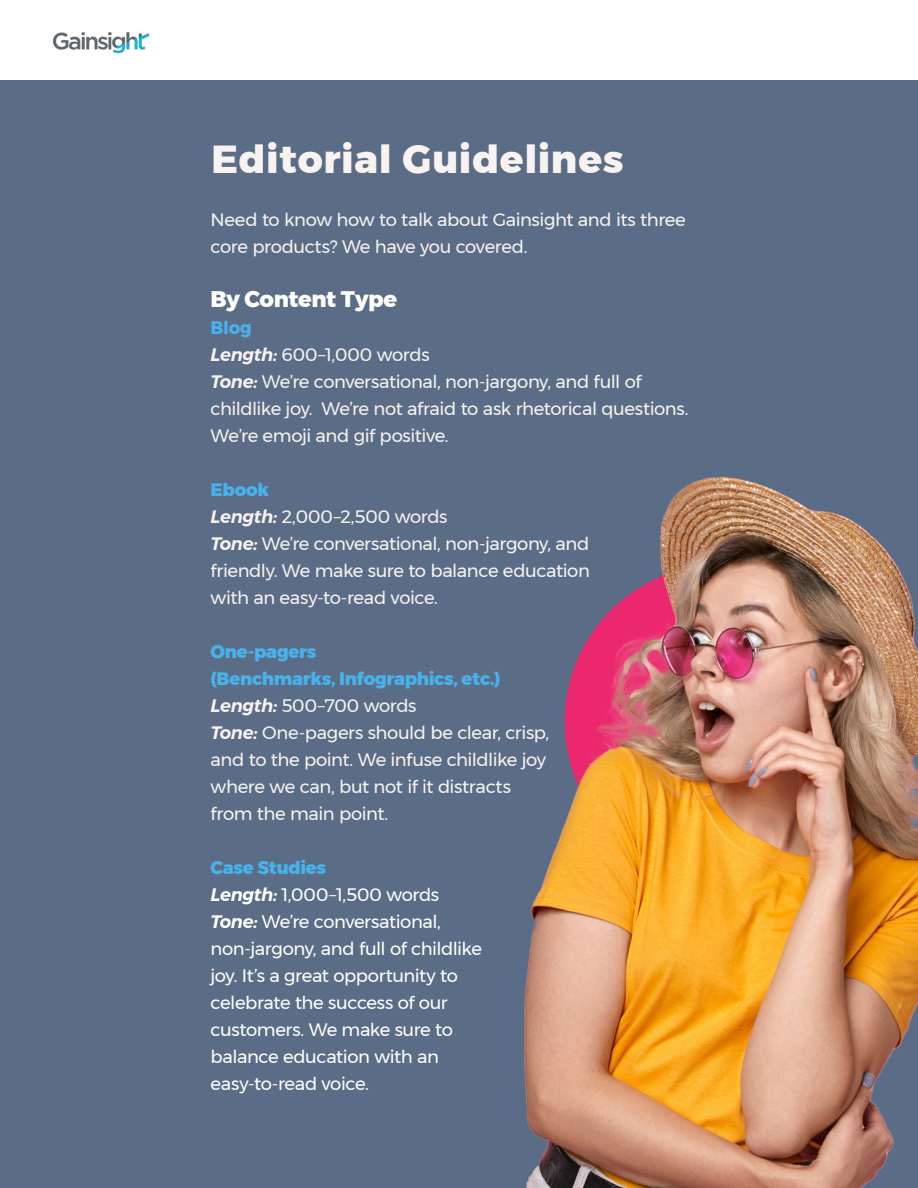
<style>
.page{position:relative;width:918px;height:1188px;background:#fff}
.page>*{position:absolute;margin:0;border:0;box-sizing:border-box;transform-origin:0 0}
.t1{font:800 39px "Montserrat";letter-spacing:.015em;color:#f8f3f1}
.t2{font:800 22.5px "Montserrat";letter-spacing:-.02em;color:#fff}
.t3{font:18px/27px "Montserrat";letter-spacing:-.02em;color:#f8f3f1}
.t4{font:18px/27px "Montserrat";letter-spacing:-.025em;color:#fff}
.s1{font-weight:700;color:#48b2eb}
.s2{font-weight:600;font-style:italic}
.s3{font-weight:800;color:#48b2eb}
.s4{color:#f8f3f1}
</style>
<div class="page">
<img style="left:52px;top:32px;width:98px;height:22px">
<div style="left:0;top:81px;width:918px;height:1107px;background:#5b6d86"></div>
<img style="left:524px;top:476px;width:394px;height:712px">
<h1 class="t1" style="left:212px;top:128px;width:414px">Editorial Guidelines</h1>
<p class="t3" style="left:211px;top:206px;width:477px">Need to know how to talk about Gainsight and its three core products? We have you covered.</p>
<p class="t2" style="left:211px;top:281px;width:188px">By Content Type</p>
<p class="t3" style="left:211px;top:314px;width:479px"><span class="s1">Blog<br></span><span class="s2">Length:</span> 600–1,000 words<br><span class="s2">Tone:</span> We’re conversational, non-jargony, and full of childlike joy. We’re not afraid to ask rhetorical questions.<br>We’re emoji and gif positive.</p>
<p class="t3" style="left:211px;top:476px;width:381px"><span class="s3">Ebook<br></span><span class="s2">Length:</span> 2,000–2,500 words<br><span class="s2">Tone:</span> We’re conversational, non-jargony, and friendly. We make sure to balance education with an easy-to-read voice.</p>
<p class="t3" style="left:211px;top:638px;width:340px"><span class="s3">One-pagers<br>(Benchmarks, Infographics, etc.)<br></span><span class="s2">Length:</span> 500–700 words<br><span class="s2">Tone:</span> One-pagers should be clear, crisp, and to the point. We infuse childlike joy where we can, but not if it distracts from the main point.</p>
<p class="t4" style="left:211px;top:854px;width:273px"><span class="s3">Case Studies<br></span><span class="s2">Length:</span> 1,000<span class="s4">–</span>1,500 words<br><span class="s2">Tone:</span> We’re conversational, non-jargony, and full of childlike joy. It’s a great opportunity to celebrate the success of our customers. We make sure to balance education with an easy-to-read voice.</p>
</div>
